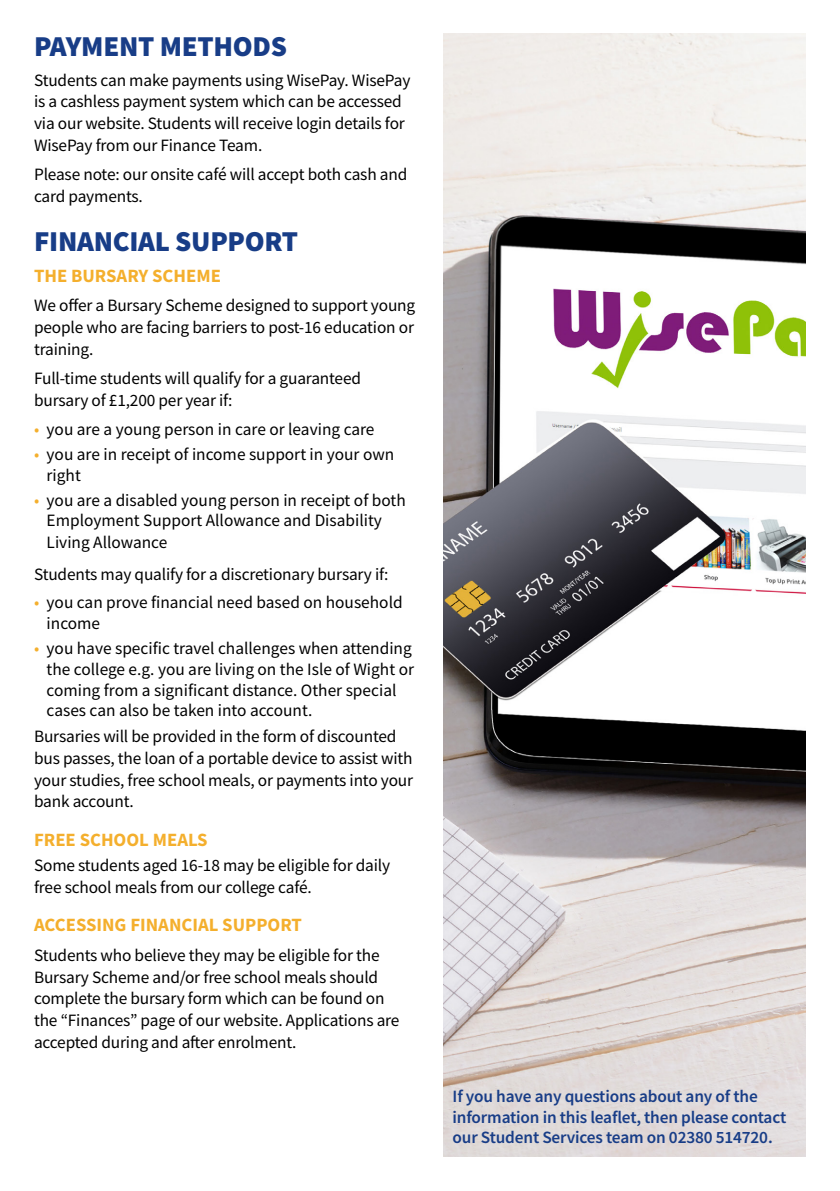
<style>
.page{position:relative;width:840px;height:1191px;background:#fff}
.page>*{position:absolute;margin:0;border:0;box-sizing:border-box;transform-origin:0 0}
.Sub_Head{font:900 28.8px "Source Sans Pro";letter-spacing:-.01em;color:#183d87}
.Subhead_1{font:700 18.8px "Source Sans Pro";color:#f4af2d}
.Body_Copy{font:700 18.8px "Source Sans Pro";color:#f4af2d}
.Subhead_1-2{font:17.2px/21.6px "Source Sans Pro";letter-spacing:-.01em;color:#000}
.Intro{font:600 17.2px/20.8px "Source Sans Pro";letter-spacing:-.01em;color:#183d87}
.s1{color:#f4af2d}
</style>
<div class="page">
<img style="left:443px;top:34px;width:362px;height:1122px">
<p class="Sub_Head" style="left:34px;top:26px;width:254px">PAYMENT METHODS</p>
<p class="Subhead_1-2" style="left:34px;top:69px;width:378px">Students can make payments using WisePay. WisePay is a cashless payment system which can be accessed via our website. Students will receive login details for WisePay from our Finance Team.</p>
<p class="Subhead_1-2" style="left:34px;top:163px;width:374px;line-height:22.2px">Please note: our onsite café will accept both cash and card payments.</p>
<p class="Sub_Head" style="left:34px;top:221px;width:265px">FINANCIAL SUPPORT</p>
<p class="Subhead_1" style="left:34px;top:262px;width:188px">THE BURSARY SCHEME</p>
<p class="Subhead_1-2" style="left:34px;top:295px;width:382px;text-align:justify">We offer a Bursary Scheme designed to support young people who are facing barriers to post-16 education or training.</p>
<p class="Subhead_1-2" style="left:34px;top:368px;width:328px">Full-time students will qualify for a guaranteed bursary of £1,200 per year if:</p>
<p class="Subhead_1-2" style="left:34px;top:418px;width:342px"><span class="s1">•</span> you are a young person in care or leaving care</p>
<p class="Subhead_1-2" style="left:47px;top:444px;width:349px;line-height:20.8px;text-indent:-13px"><span class="s1">•</span> you are in receipt of income support in your own right</p>
<p class="Subhead_1-2" style="left:47px;top:489px;width:360px;text-indent:-13px"><span class="s1">•</span> you are a disabled young person in receipt of both<br>Employment Support Allowance and Disability<br>Living Allowance</p>
<p class="Subhead_1-2" style="left:34px;top:563px;width:355px">Students may qualify for a discretionary bursary if:</p>
<p class="Subhead_1-2" style="left:47px;top:592px;width:357px;line-height:20.8px;text-indent:-13px"><span class="s1">•</span> you can prove financial need based on household income</p>
<p class="Subhead_1-2" style="left:47px;top:638px;width:369px;line-height:20.8px;text-indent:-13px"><span class="s1">•</span> you have specific travel challenges when attending the college e.g. you are living on the Isle of Wight or coming from a significant distance. Other special cases can also be taken into account.</p>
<p class="Subhead_1-2" style="left:34px;top:725px;width:380px">Bursaries will be provided in the form of discounted bus passes, the loan of a portable device to assist with your studies, free school meals, or payments into your bank account.</p>
<p class="Body_Copy" style="left:34px;top:826px;width:175px">FREE SCHOOL MEALS</p>
<p class="Subhead_1-2" style="left:34px;top:854px;width:357px">Some students aged 16-18 may be eligible for daily free school meals from our college café.</p>
<p class="Subhead_1" style="left:34px;top:912px;width:269px">ACCESSING FINANCIAL SUPPORT</p>
<p class="Subhead_1-2" style="left:34px;top:944px;width:367px">Students who believe they may be eligible for the Bursary Scheme and/or free school meals should complete the bursary form which can be found on the “Finances” page of our website. Applications are accepted during and after enrolment.</p>
<p class="Intro" style="left:452px;top:1085px;width:335px">If you have any questions about any of the information in this leaflet, then please contact our Student Services team on 02380 514720.</p>
</div>
